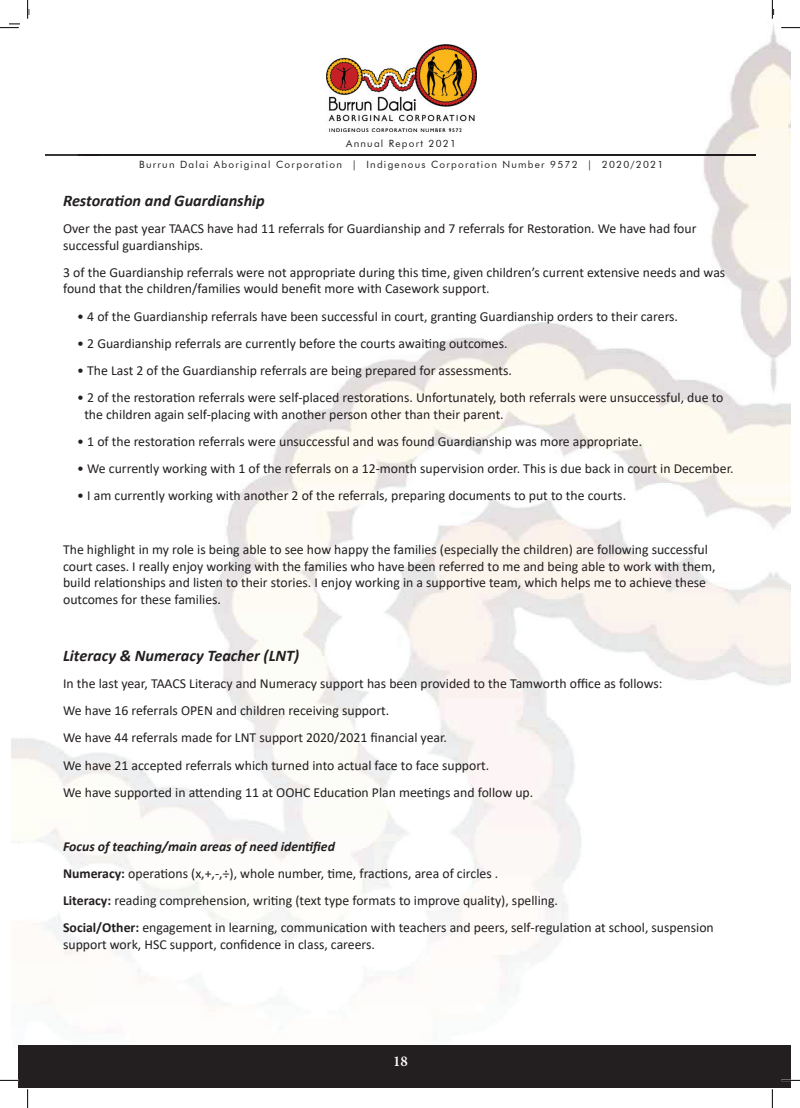
<style>
.page{position:relative;width:800px;height:1108px;background:#fff}
.page>*{position:absolute;margin:0;border:0;box-sizing:border-box;transform-origin:0 0}
.t1{font:italic 700 16.25px "Calibri";color:#231f20}
.t2{font:600 15px "Minion Pro";color:#fff}
.t3{font:13.75px/27.1px "Calibri";color:#231f20}
.t4{font:10px/20.8px "Futura BT";letter-spacing:.125em;color:#211d1e;text-align:center}
.t5{font:10px "Futura BT";color:#231f20}
.s1{color:#231f20}
.s2{font-weight:700;font-style:italic}
.s3{font-weight:700}
</style>
<div class="page">
<img style="left:18px;top:10px;width:771px;height:583px">
<img style="left:346px;top:139px;width:110px;height:11px">
<img style="left:46px;top:154px;width:709px;height:2px">
<img style="left:326px;top:45px;width:150px;height:86px">
<div style="left:18px;top:1045px;width:763px;height:42px;background:#231f20"></div>
<div style="left:762px;top:1045px;width:27px;height:42px;background:#231f20"></div>
<svg style="left:0;top:23px;width:20px;height:5px"></svg>
<svg style="left:781px;top:23px;width:19px;height:5px"></svg>
<svg style="left:0;top:1079px;width:19px;height:2px"></svg>
<svg style="left:781px;top:1075px;width:19px;height:11px"></svg>
<svg style="left:27px;top:0;width:3px;height:19px"></svg>
<svg style="left:27px;top:1087px;width:3px;height:21px"></svg>
<svg style="left:771px;top:0;width:3px;height:25px"></svg>
<svg style="left:771px;top:1087px;width:3px;height:21px"></svg>
<p class="t4" style="left:139px;top:133px;width:525px">Annual Report 2021<span class="s1">8<br></span>Burrun Dalai Aboriginal Corporation | Indigenous Corporation Number 9572 | 2020/2021</p>
<p class="t5" style="left:443px;top:138px;width:7px">1</p>
<p class="t1" style="left:63px;top:189px;width:203px">Restoration and Guardianship</p>
<p class="t3" style="left:63px;top:220px;width:634px;line-height:16.5px">Over the past year TAACS have had 11 referrals for Guardianship and 7 referrals for Restoration. We have had four successful guardianships.</p>
<p class="t3" style="left:63px;top:264px;width:663px;line-height:16.5px">3 of the Guardianship referrals were not appropriate during this time, given children’s current extensive needs and was found that the children/families would benefit more with Casework support.</p>
<p class="t3" style="left:77px;top:302px;width:602px">• 4 of the Guardianship referrals have been successful in court, granting Guardianship orders to their carers.</p>
<p class="t3" style="left:77px;top:329px;width:432px">• 2 Guardianship referrals are currently before the courts awaiting outcomes.</p>
<p class="t3" style="left:77px;top:356px;width:436px">• The Last 2 of the Guardianship referrals are being prepared for assessments.</p>
<p class="t3" style="left:84px;top:389px;width:640px;line-height:16.5px;text-indent:-7px">• 2 of the restoration referrals were self-placed restorations. Unfortunately, both referrals were unsuccessful, due to the children again self-placing with another person other than their parent.</p>
<p class="t3" style="left:77px;top:427px;width:566px">• 1 of the restoration referrals were unsuccessful and was found Guardianship was more appropriate.</p>
<p class="t3" style="left:77px;top:454px;width:657px">• We currently working with 1 of the referrals on a 12-month supervision order. This is due back in court in December.</p>
<p class="t3" style="left:77px;top:481px;width:550px">• I am currently working with another 2 of the referrals, preparing documents to put to the courts.</p>
<p class="t3" style="left:63px;top:541px;width:653px;line-height:16.5px">The highlight in my role is being able to see how happy the families (especially the children) are following successful court cases. I really enjoy working with the families who have been referred to me and being able to work with them, build relationships and listen to their stories. I enjoy working in a supportive team, which helps me to achieve these outcomes for these families.</p>
<p class="t1" style="left:63px;top:644px;width:238px">Literacy &amp; Numeracy Teacher (LNT)</p>
<p class="t3" style="left:63px;top:669px;width:601px">In the last year, TAACS Literacy and Numeracy support has been provided to the Tamworth office as follows:<br>We have 16 referrals OPEN and children receiving support.<br>We have 44 referrals made for LNT support 2020/2021 financial year.<br>We have 21 accepted referrals which turned into actual face to face support.<br>We have supported in attending 11 at OOHC Education Plan meetings and follow up.</p>
<p class="t3" style="left:63px;top:832px;width:652px"><span class="s2">Focus of teaching/main areas of need identified<br></span><span class="s3">Numeracy:</span> operations (x,+,-,÷), whole number, time, fractions, area of circles .<br><span class="s3">Literacy:</span> reading comprehension, writing (text type formats to improve quality), spelling.<br><span class="s3">Social/Other:</span> engagement in learning, communication with teachers and peers, self-regulation at school, suspension</p>
<p class="t3" style="left:63px;top:930px;width:313px">support work, HSC support, confidence in class, careers.</p>
<p class="t2" style="left:393px;top:1050px;width:16px">18</p>
</div>
